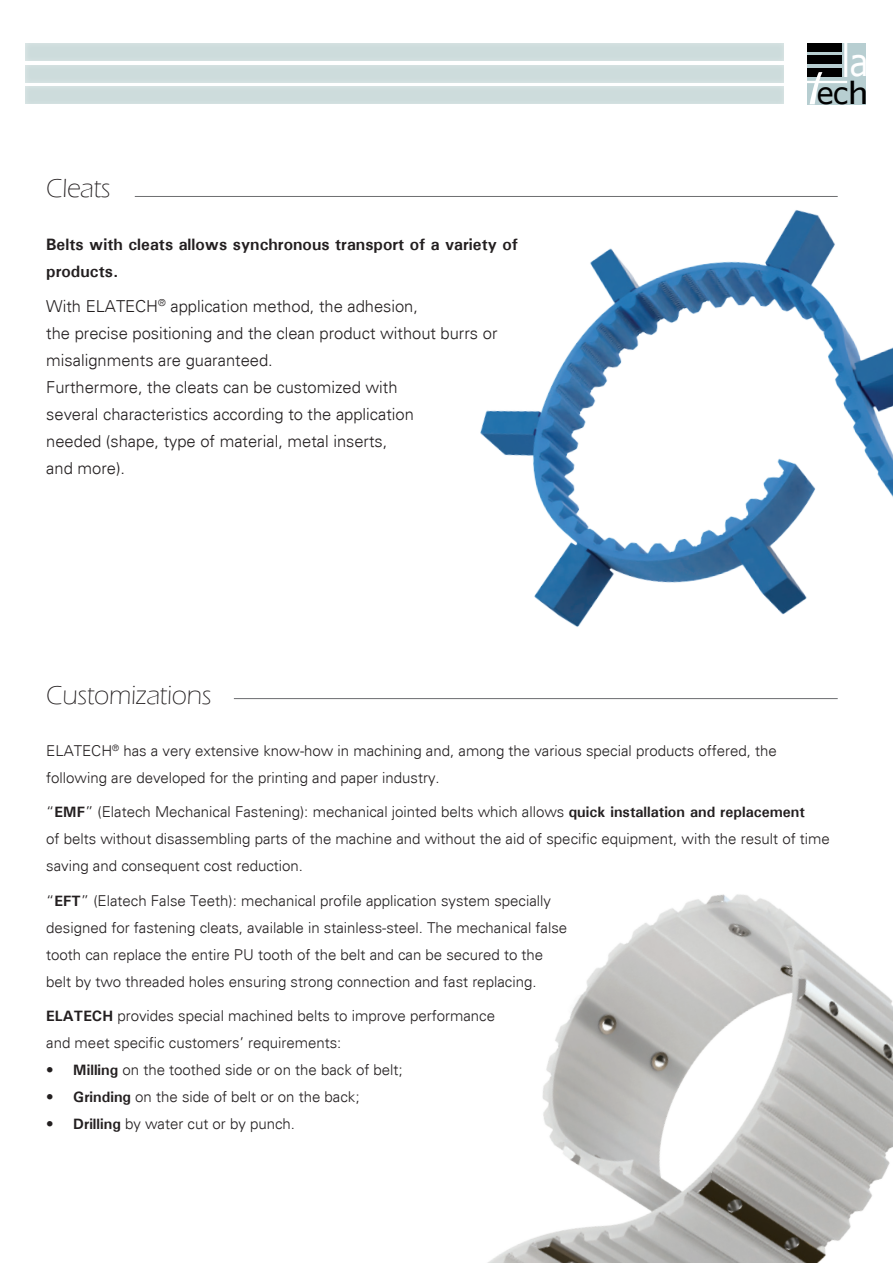
<style>
.page{position:relative;width:893px;height:1263px;background:#fff}
.page>*{position:absolute;margin:0;border:0;box-sizing:border-box;transform-origin:0 0}
.t1{font:45.9px "Verdana";color:#fff;scale:.7 1}
.t2{font:37.8px "Verdana";color:#fff;scale:.85 1}
.t3{font:30px "Verdana";color:#000}
.t4{font:300 27px "Eras ITC";letter-spacing:-.01em;color:#231f20}
.t5{font:300 16.5px/27px "Univers";color:#231f20}
.t6{font:700 16.5px/27px "Univers";color:#231f20}
.t7{font:300 15px/27px "Univers";color:#231f20}
.s1{font-family:"Lucida Sans Unicode";font-size:30.45px}
.s2{font-weight:700}
</style>
<div class="page">
<hr style="left:135px;top:196px;width:703px;height:1px;background:#6c6d70">
<div style="left:25px;top:42px;width:760px;height:20px;background:#cddcdc"></div>
<div style="left:22px;top:60px;width:762px;height:24px;background:#fff;opacity:.39"></div>
<div style="left:25px;top:85px;width:759px;height:20px;background:#cedcdc"></div>
<div style="left:807px;top:43px;width:59px;height:61px;background:#b7ced1"></div>
<div style="left:807px;top:43px;width:34px;height:8px;background:#000"></div>
<div style="left:807px;top:56px;width:34px;height:8px;background:#000"></div>
<div style="left:807px;top:68px;width:34px;height:9px;background:#000"></div>
<svg style="left:807px;top:72px;width:40px;height:32px"></svg>
<hr style="left:234px;top:698px;width:604px;height:1px;background:#6c6d70">
<img style="left:451px;top:196px;width:442px;height:504px">
<img style="left:487px;top:894px;width:406px;height:369px">
<h3 class="t4" style="left:46px;top:173px;width:66px">Cleats</h3>
<p class="t6" style="left:46px;top:231px;width:473px">Belts with cleats allows synchronous transport of a variety of products.</p>
<p class="t5" style="left:46px;top:293px;width:453px">With ELATECH<sup>®</sup> application method, the adhesion,<br>the precise positioning and the clean product without burrs or misalignments are guaranteed.<br>Furthermore, the cleats can be customized with<br>several characteristics according to the application<br>needed (shape, type of material, metal inserts,<br>and more).</p>
<h1 class="t1" style="left:841px;top:28px;width:14px">l</h1>
<h2 class="t2" style="left:849px;top:36px;width:24px">a</h2>
<h3 class="t3" style="left:816px;top:72px;width:54px">ec <span class="s1">h</span></h3>
<h3 class="t4" style="left:46px;top:680px;width:167px">Customizations</h3>
<p class="t7" style="left:46px;top:737px;width:732px">ELATECH<sup>®</sup> has a very extensive know-how in machining and, among the various special products offered, the following are developed for the printing and paper industry.</p>
<p class="t7" style="left:46px;top:798px;width:785px">“<span class="s2">EMF</span>” (Elatech Mechanical Fastening): mechanical jointed belts which allows <span class="s2">quick installation and replacement<br></span>of belts without disassembling parts of the machine and without the aid of specific equipment, with the result of time saving and consequent cost reduction.</p>
<p class="t7" style="left:46px;top:887px;width:522px">“<span class="s2">EFT</span>” (Elatech False Teeth): mechanical profile application system specially designed for fastening cleats, available in stainless-steel. The mechanical false tooth can replace the entire PU tooth of the belt and can be secured to the belt by two threaded holes ensuring strong connection and fast replacing.</p>
<p class="t7" style="left:46px;top:1002px;width:450px"><span class="s2">ELATECH</span> provides special machined belts to improve performance and meet specific customers’ requirements:</p>
<p class="t7" style="left:46px;top:1056px;width:358px"><span class="s2">• Milling</span> on the toothed side or on the back of belt;</p>
<p class="t7" style="left:46px;top:1083px;width:315px"><span class="s2">• Grinding</span> on the side of belt or on the back;</p>
<p class="t7" style="left:46px;top:1110px;width:250px"><span class="s2">• Drilling</span> by water cut or by punch.</p>
</div>
